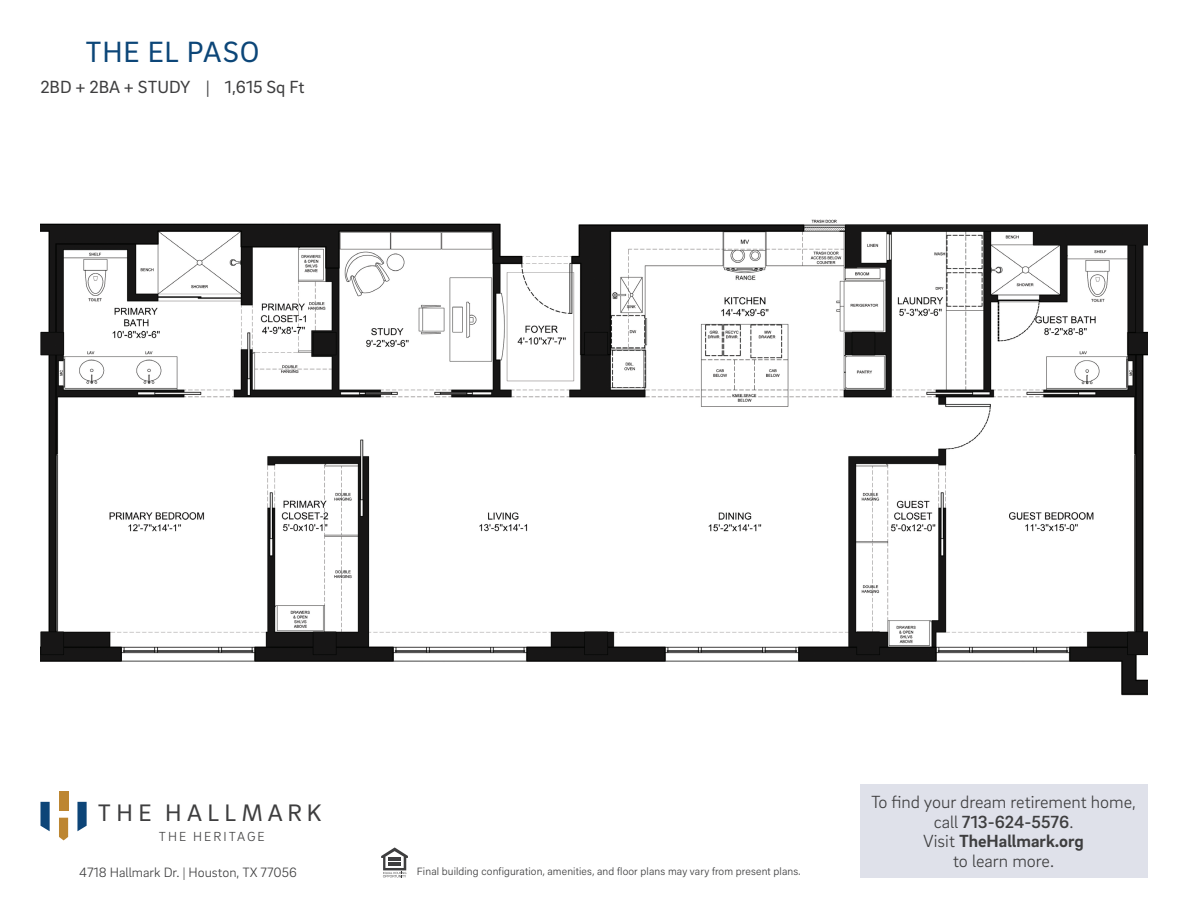
<style>
.page{position:relative;width:1188px;height:918px;background:#fff}
.page>*{position:absolute;margin:0;border:0;box-sizing:border-box;transform-origin:0 0}
.t1{font:30px "Brix Sans";letter-spacing:.025em;color:#0c4678}
.t2{font:24.45px "Brix Sans";letter-spacing:.225em;color:#3e3e3f}
.t3{font:300 18px/19.8px "Brix Sans";color:#3e3e3f;text-align:center}
.t4{font:18px "Brix Sans";color:#3e3e3f}
.t5{font:300 13.8px "Brix Sans";color:#3e3e3f}
.t6{font:300 13.5px "Brix Sans";letter-spacing:.15em;color:#3e3e3f}
.t7{font:300 10.5px "Acumin Pro";letter-spacing:.01em;color:#3e3e3f}
.s1{font-weight:500}
.s2{font-weight:700}
</style>
<div class="page">
<div style="left:59px;top:792px;width:9px;height:19px;background:#bd8631"></div>
<svg style="left:59px;top:818px;width:9px;height:22px"></svg>
<svg style="left:40px;top:802px;width:10px;height:29px"></svg>
<svg style="left:77px;top:802px;width:10px;height:29px"></svg>
<svg style="left:381px;top:847px;width:27px;height:31px"></svg>
<div style="left:860px;top:784px;width:288px;height:94px;background:#dfe1ea"></div>
<img style="left:40px;top:219px;width:1108px;height:477px">
<p class="t1" style="left:86px;top:33px;width:176px">THE EL PASO</p>
<p class="t4" style="left:40px;top:75px;width:266px">2BD + 2BA + STUDY | 1,615 Sq Ft</p>
<h2 class="t2" style="left:98px;top:797px;width:225px">THE HALLMARK</h2>
<p class="t6" style="left:159px;top:827px;width:107px">THE HERITAGE</p>
<p class="t5" style="left:79px;top:864px;width:219px">4718 Hallmark Dr. | Houston, TX 77056</p>
<p class="t7" style="left:417px;top:864px;width:385px">Final building configuration, amenities, and floor plans may vary from present plans.</p>
<p class="t3" style="left:871px;top:791px;width:267px">To find your dream retirement home, call <span class="s1">713-624-5576</span>.<br>Visit <span class="s2">TheHallmark.org<br></span>to learn more.</p>
</div>
